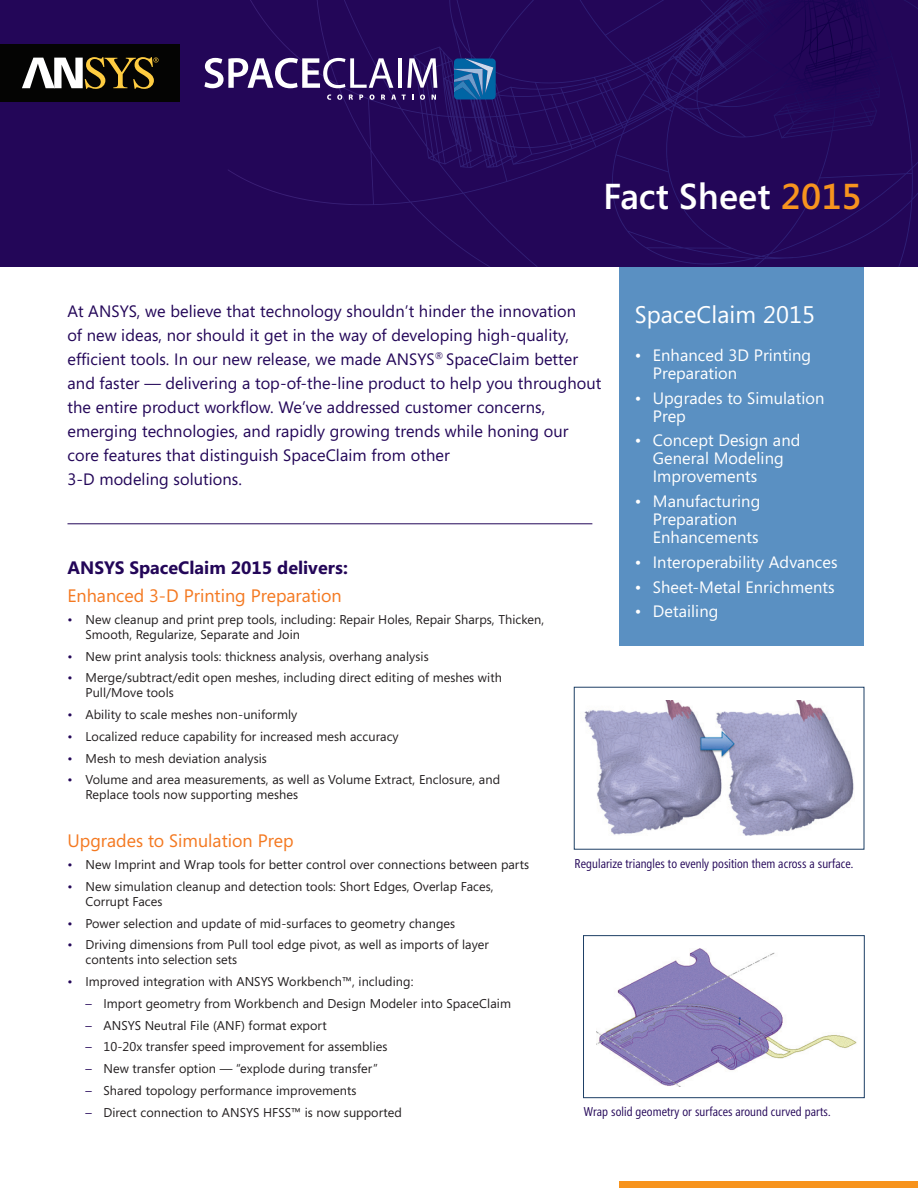
<style>
.page{position:relative;width:918px;height:1188px;background:#fff}
.page>*{position:absolute;margin:0;border:0;box-sizing:border-box;transform-origin:0 0}
.Cover_-_Title{font:600 36px "Segoe";letter-spacing:.005em;color:#fff}
.Sidebar_Header{font:24px "Segoe";letter-spacing:.005em;color:#fff}
.Body_Headers{font:18px "Segoe";color:#f47921}
.Body_Headers-2{font:700 18px "Segoe";color:#230658}
.Intro_Body_Copy{font:16.5px/24px "Segoe";letter-spacing:.005em;color:#230658}
.Sidebar_Copy{font:16.5px/18px "Segoe";letter-spacing:.005em;color:#fff}
.Body_Copy{font:12.75px/15px "Segoe";letter-spacing:.005em;color:#231f20}
.Figure___Chart_Text{font:12.75px "Segoe Condensed";letter-spacing:.005em;color:#230658}
.s1{color:#f7941e}
.s2{color:#230658}
</style>
<div class="page">
<div style="left:620px;top:1181px;width:298px;height:7px;background:#f7931d"></div>
<div style="left:620px;top:267px;width:244px;height:379px;background:#5a90c2"></div>
<div style="left:0;top:0;width:918px;height:267px;background:#230658"></div>
<svg style="left:802px;top:0;width:116px;height:51px"></svg>
<svg style="left:204px;top:58px;width:189px;height:30px"></svg>
<hr style="left:398px;top:58px;width:4px;height:30px;background:#fff">
<svg style="left:407px;top:58px;width:30px;height:30px"></svg>
<svg style="left:327px;top:94px;width:4px;height:6px"></svg>
<svg style="left:337px;top:94px;width:5px;height:6px"></svg>
<svg style="left:349px;top:95px;width:4px;height:5px"></svg>
<svg style="left:359px;top:95px;width:4px;height:5px"></svg>
<svg style="left:369px;top:94px;width:6px;height:6px"></svg>
<svg style="left:381px;top:95px;width:4px;height:5px"></svg>
<svg style="left:391px;top:95px;width:5px;height:5px"></svg>
<svg style="left:402px;top:95px;width:4px;height:5px"></svg>
<svg style="left:420px;top:94px;width:5px;height:6px"></svg>
<svg style="left:432px;top:95px;width:4px;height:5px"></svg>
<svg style="left:454px;top:0;width:243px;height:267px"></svg>
<hr style="left:68px;top:523px;width:524px;height:1px;background:#230658">
<img style="left:584px;top:701px;width:270px;height:135px">
<img style="left:596px;top:949px;width:261px;height:138px">
<div style="left:583px;top:935px;width:282px;height:163px;border:1px solid #1d3f65"></div>
<div style="left:0;top:44px;width:179px;height:58px;background:#040403"></div>
<svg style="left:22px;top:57px;width:137px;height:32px"></svg>
<p class="Cover_-_Title" style="left:603px;top:175px;width:260px">Fact Sheet <span class="s1">2015</span></p>
<p class="Intro_Body_Copy" style="left:68px;top:299px;width:536px">At ANSYS, we believe that technology shouldn’t hinder the innovation<br>of new ideas, nor should it get in the way of developing high-quality, efficient tools. In our new release, we made ANSYS<sup>®</sup> SpaceClaim better and faster — delivering a top-of-the-line product to help you throughout the entire product workflow. We’ve addressed customer concerns, emerging technologies, and rapidly growing trends while honing our core features that distinguish SpaceClaim from other<br>3-D modeling solutions.</p>
<p class="Sidebar_Header" style="left:635px;top:298px;width:182px">SpaceClaim 2015</p>
<p class="Sidebar_Copy" style="left:653px;top:346px;width:160px;text-indent:-18px">• Enhanced 3D Printing<br>Preparation</p>
<p class="Sidebar_Copy" style="left:653px;top:388px;width:173px;text-indent:-18px">• Upgrades to Simulation<br>Prep</p>
<p class="Sidebar_Copy" style="left:653px;top:431px;width:149px;text-indent:-18px">• Concept Design and<br>General Modeling<br>Improvements</p>
<p class="Sidebar_Copy" style="left:653px;top:492px;width:109px;text-indent:-18px">• Manufacturing<br>Preparation<br>Enhancements</p>
<p class="Sidebar_Copy" style="left:635px;top:553px;width:204px">• Interoperability Advances</p>
<p class="Sidebar_Copy" style="left:635px;top:577px;width:201px">• Sheet-Metal Enrichments</p>
<p class="Sidebar_Copy" style="left:635px;top:602px;width:85px">• Detailing</p>
<p class="Body_Headers-2" style="left:68px;top:555px;width:282px">ANSYS SpaceClaim 2015 delivers:</p>
<p class="Body_Headers" style="left:68px;top:583px;width:276px">Enhanced 3-D Printing Preparation</p>
<p class="Body_Copy" style="left:86px;top:611px;width:460px;text-indent:-18px"><span class="s2">•</span> New cleanup and print prep tools, including: Repair Holes, Repair Sharps, Thicken,<br>Smooth, Regularize, Separate and Join</p>
<p class="Body_Copy" style="left:68px;top:648px;width:363px"><span class="s2">•</span> New print analysis tools: thickness analysis, overhang analysis</p>
<p class="Body_Copy" style="left:86px;top:670px;width:418px;text-indent:-18px"><span class="s2">•</span> Merge/subtract/edit open meshes, including direct editing of meshes with<br>Pull/Move tools</p>
<p class="Body_Copy" style="left:68px;top:707px;width:231px"><span class="s2">•</span> Ability to scale meshes non-uniformly</p>
<p class="Body_Copy" style="left:68px;top:728px;width:333px"><span class="s2">•</span> Localized reduce capability for increased mesh accuracy</p>
<p class="Body_Copy" style="left:68px;top:750px;width:201px"><span class="s2">•</span> Mesh to mesh deviation analysis</p>
<p class="Body_Copy" style="left:86px;top:772px;width:416px;text-indent:-18px"><span class="s2">•</span> Volume and area measurements, as well as Volume Extract, Enclosure, and<br>Replace tools now supporting meshes</p>
<p class="Body_Headers" style="left:68px;top:829px;width:228px">Upgrades to Simulation Prep</p>
<p class="Body_Copy" style="left:68px;top:857px;width:463px"><span class="s2">•</span> New Imprint and Wrap tools for better control over connections between parts</p>
<p class="Body_Copy" style="left:86px;top:878px;width:410px;text-indent:-18px"><span class="s2">•</span> New simulation cleanup and detection tools: Short Edges, Overlap Faces,<br>Corrupt Faces</p>
<p class="Body_Copy" style="left:68px;top:915px;width:389px"><span class="s2">•</span> Power selection and update of mid-surfaces to geometry changes</p>
<p class="Body_Copy" style="left:86px;top:937px;width:405px;text-indent:-18px"><span class="s2">•</span> Driving dimensions from Pull tool edge pivot, as well as imports of layer contents into selection sets</p>
<p class="Body_Copy" style="left:68px;top:974px;width:348px"><span class="s2">•</span> Improved integration with ANSYS Workbench™, including:</p>
<p class="Body_Copy" style="left:86px;top:995px;width:427px"><span class="s2">–</span> Import geometry from Workbench and Design Modeler into SpaceClaim</p>
<p class="Body_Copy" style="left:86px;top:1017px;width:243px"><span class="s2">–</span> ANSYS Neutral File (ANF) format export</p>
<p class="Body_Copy" style="left:86px;top:1039px;width:304px"><span class="s2">–</span> 10-20x transfer speed improvement for assemblies</p>
<p class="Body_Copy" style="left:86px;top:1061px;width:294px"><span class="s2">–</span> New transfer option — “explode during transfer”</p>
<p class="Body_Copy" style="left:86px;top:1082px;width:273px"><span class="s2">–</span> Shared topology performance improvements</p>
<p class="Body_Copy" style="left:86px;top:1104px;width:318px"><span class="s2">–</span> Direct connection to ANSYS HFSS™ is now supported</p>
<p class="Figure___Chart_Text" style="left:575px;top:856px;width:280px">Regularize triangles to evenly position them across a surface.</p>
<p class="Figure___Chart_Text" style="left:584px;top:1104px;width:248px">Wrap solid geometry or surfaces around curved parts.</p>
</div>
